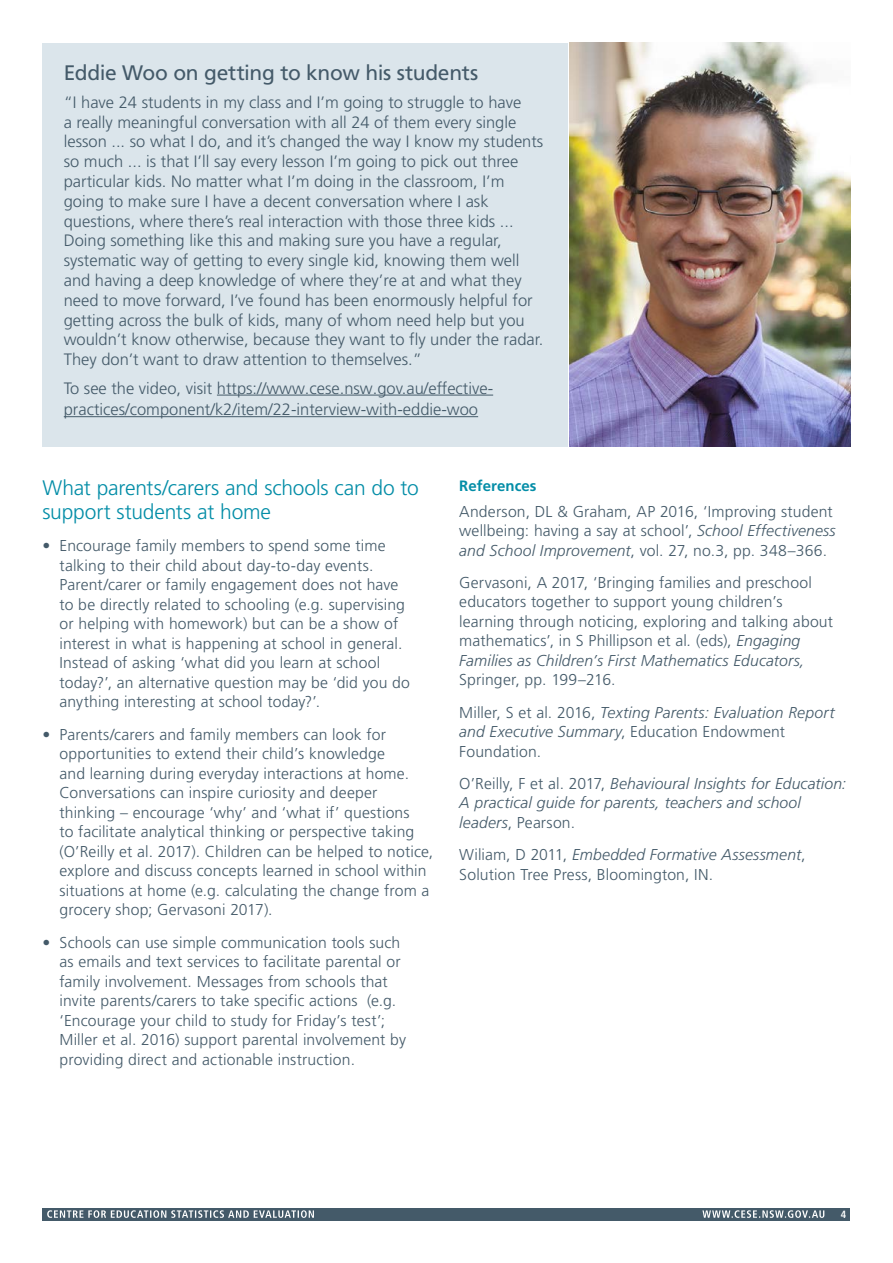
<style>
.page{position:relative;width:893px;height:1263px;background:#fff}
.page>*{position:absolute;margin:0;border:0;box-sizing:border-box;transform-origin:0 0}
.t1{font:300 21px/24px "Frutiger LT Pro";letter-spacing:-.01em;color:#038da7}
.t2{font:21px "Frutiger LT Pro";letter-spacing:-.015em;color:#445a69}
.Intro_Paragraph_-_Ch{font:300 16.5px/19.8px "Frutiger LT Pro";color:#445a69}
.Body_Copy{font:300 15.75px/19.5px "Frutiger LT Pro";letter-spacing:.01em;color:#445a69}
.Body_Copy-2{font:italic 300 15.75px/19.5px "Frutiger LT Pro";letter-spacing:.01em;color:#445a69}
.t3{font:700 15px "Frutiger LT Pro";letter-spacing:.005em;color:#038da7}
.t4{font:700 condensed 10.5px "Frutiger LT Pro";color:#fff}
.s1{font-style:italic}
.s2{font-style:normal}
</style>
<div class="page">
<div style="left:43px;top:1208px;width:807px;height:12px;background:#445a69"></div>
<svg style="left:47px;top:1210px;width:777px;height:8px"></svg>
<div style="left:43px;top:43px;width:525px;height:403px;background:#dbe5eb"></div>
<hr style="left:217px;top:395px;width:276px;height:1px;background:#445a69">
<hr style="left:64px;top:416px;width:414px;height:1px;background:#445a69">
<img style="left:569px;top:43px;width:281px;height:403px">
<h1 class="t2" style="left:64px;top:60px;width:416px">Eddie Woo on getting to know his students</h1>
<p class="Intro_Paragraph_-_Ch" style="left:64px;top:92px;width:481px">“I have 24 students in my class and I’m going to struggle to have<br>a really meaningful conversation with all 24 of them every single lesson ... so what I do, and it’s changed the way I know my students so much ... is that I’ll say every lesson I’m going to pick out three particular kids. No matter what I’m doing in the classroom, I’m going to make sure I have a decent conversation where I ask questions, where there’s real interaction with those three kids ...<br>Doing something like this and making sure you have a regular, systematic way of getting to every single kid, knowing them well and having a deep knowledge of where they’re at and what they need to move forward, I’ve found has been enormously helpful for getting across the bulk of kids, many of whom need help but you wouldn’t know otherwise, because they want to fly under the radar.<br>They don’t want to draw attention to themselves.”</p>
<p class="Intro_Paragraph_-_Ch" style="left:64px;top:377px;width:431px;line-height:21.6px">To see the video, visit https://www.cese.nsw.gov.au/effective&shy;practices/component/k2/item/22-interview-with-eddie-woo</p>
<h1 class="t1" style="left:43px;top:476px;width:378px">What parents/carers and schools can do to support students at home</h1>
<p class="Body_Copy" style="left:60px;top:536px;width:352px;text-indent:-17px">• Encourage family members to spend some time talking to their child about day-to-day events.<br>Parent/carer or family engagement does not have to be directly related to schooling (e.g. supervising or helping with homework) but can be a show of interest in what is happening at school in general.<br>Instead of asking ‘what did you learn at school today?’, an alternative question may be ‘did you do anything interesting at school today?’.</p>
<p class="Body_Copy" style="left:60px;top:725px;width:375px;text-indent:-17px">• Parents/carers and family members can look for opportunities to extend their child’s knowledge<br>and learning during everyday interactions at home.<br>Conversations can inspire curiosity and deeper thinking – encourage ‘why’ and ‘what if’ questions<br>to facilitate analytical thinking or perspective taking (O’Reilly et al. 2017). Children can be helped to notice, explore and discuss concepts learned in school within situations at home (e.g. calculating the change from a grocery shop; Gervasoni 2017).</p>
<p class="Body_Copy" style="left:60px;top:932px;width:348px;text-indent:-17px">• Schools can use simple communication tools such as emails and text services to facilitate parental or family involvement. Messages from schools that invite parents/carers to take specific actions (e.g. ‘Encourage your child to study for Friday’s test’; Miller et al. 2016) support parental involvement by providing direct and actionable instruction.</p>
<h1 class="t3" style="left:459px;top:477px;width:79px">References</h1>
<p class="Body_Copy" style="left:459px;top:501px;width:378px">Anderson, DL &amp; Graham, AP 2016, ‘Improving student wellbeing: having a say at school’, <span class="s1">School Effectiveness and School Improvement</span>, vol. 27, no.3, pp. 348–366.</p>
<p class="Body_Copy" style="left:459px;top:573px;width:375px">Gervasoni, A 2017, ‘Bringing families and preschool educators together to support young children’s learning through noticing, exploring and talking about mathematics’, in S Phillipson et al<span class="s1">.</span> (eds), <span class="s1">Engaging Families as Children’s First Mathematics Educators, </span>Springer, pp. 199–216.</p>
<p class="Body_Copy-2" style="left:459px;top:702px;width:377px"><span class="s2">Miller, S et al. 2016,</span> Texting Parents: Evaluation Report and Executive Summary<span class="s2">, Education Endowment<br>Foundation.</span></p>
<p class="Body_Copy-2" style="left:459px;top:774px;width:388px"><span class="s2">O’Reilly, F et al. 2017,</span> Behavioural Insights for Education:<br>A practical guide for parents, teachers and school leaders<span class="s2">, Pearson.</span></p>
<p class="Body_Copy" style="left:459px;top:845px;width:348px">Wiliam, D 2011, <span class="s1">Embedded Formative Assessment</span>,<br>Solution Tree Press, Bloomington, IN.</p>
<p class="t4" style="left:841px;top:1208px;width:7px">4</p>
</div>
